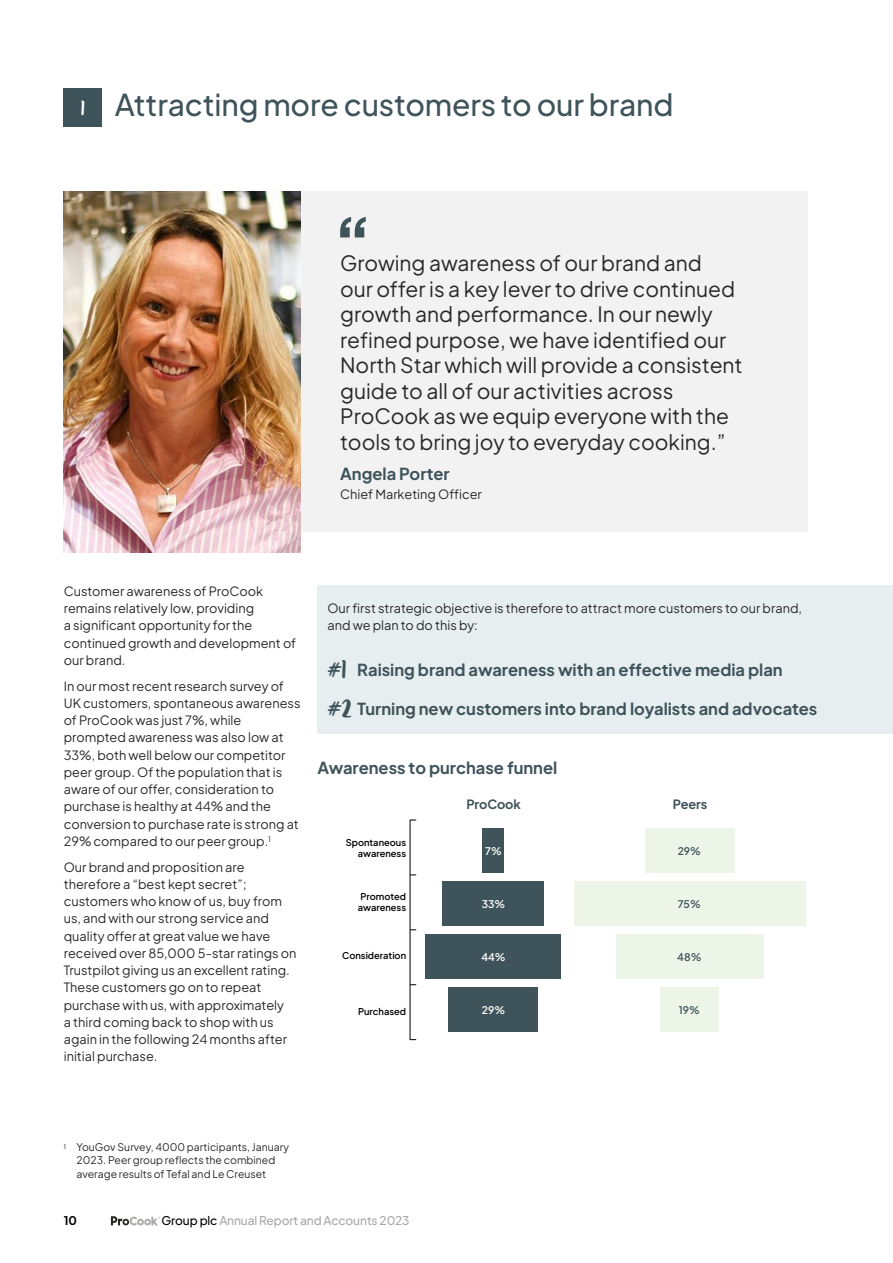
<style>
.page{position:relative;width:893px;height:1263px;background:#fff}
.page>*{position:absolute;margin:0;border:0;box-sizing:border-box;transform-origin:0 0}
.t1{font:45px "Wakeup";color:#3e545a}
.t2{font:36px "Wakeup";color:#fff}
.t3{font:500 30px "Plus Jakarta Sans";letter-spacing:-.005em;color:#3e545a}
.t4{font:21px/25.5px "Plus Jakarta Sans";color:#282829}
.t5{font:700 16.5px "Plus Jakarta Sans";color:#3e545a}
.t6{font:12.75px/17.2px "Plus Jakarta Sans";color:#282829}
.t7{font:700 12.75px "Plus Jakarta Sans";letter-spacing:-.01em;color:#3e545a}
.t8{font:500 12px "Plus Jakarta Sans";letter-spacing:-.01em;color:#a8a8a7}
.t9{font:700 12px "Plus Jakarta Sans";color:#000}
.t10{font:10.5px/13.5px "Plus Jakarta Sans";color:#282829}
.t11{font:600 10.5px "Plus Jakarta Sans";color:#3e545a}
.t12{font:600 10.5px "Plus Jakarta Sans";color:#fff}
.t13{font:600 9.3px/11.2px "Plus Jakarta Sans";color:#000}
.s1{font-size:6.15px;color:#000}
.s2{color:#000}
</style>
<div class="page">
<div style="left:64px;top:191px;width:744px;height:340px;background:#f2f2f2"></div>
<img style="left:64px;top:191px;width:236px;height:362px">
<div style="left:317px;top:585px;width:576px;height:148px;background:#e7eef0"></div>
<svg style="left:340px;top:217px;width:26px;height:20px"></svg>
<div style="left:64px;top:89px;width:38px;height:38px;background:#3e545a"></div>
<hr style="left:410px;top:820px;width:1px;height:220px;background:#000">
<div style="left:483px;top:828px;width:21px;height:44px;background:#3f545a"></div>
<div style="left:442px;top:881px;width:102px;height:44px;background:#3f545a"></div>
<div style="left:425px;top:934px;width:136px;height:44px;background:#3f545a"></div>
<div style="left:449px;top:987px;width:89px;height:44px;background:#3f545a"></div>
<div style="left:645px;top:828px;width:89px;height:44px;background:#edf4e8"></div>
<div style="left:574px;top:881px;width:231px;height:44px;background:#edf4e8"></div>
<div style="left:616px;top:934px;width:148px;height:44px;background:#edf4e8"></div>
<div style="left:660px;top:987px;width:59px;height:44px;background:#edf4e8"></div>
<svg style="left:111px;top:1216px;width:49px;height:9px"></svg>
<h2 class="t2" style="left:81px;top:86px;width:5px">1</h2>
<h3 class="t3" style="left:115px;top:80px;width:560px">Attracting more customers to our brand</h3>
<p class="t4" style="left:340px;top:249px;width:404px">Growing awareness of our brand and<br>our offer is a key lever to drive continued growth and performance. In our newly refined purpose, we have identified our North Star which will provide a consistent guide to all of our activities across ProCook as we equip everyone with the tools to bring joy to everyday cooking.”</p>
<p class="t5" style="left:340px;top:459px;width:111px">Angela Porter</p>
<p class="t6" style="left:340px;top:484px;width:143px">Chief Marketing Officer</p>
<p class="t6" style="left:64px;top:581px;width:234px">Customer awareness of ProCook remains relatively low, providing<br>a significant opportunity for the continued growth and development of our brand.</p>
<p class="t6" style="left:64px;top:676px;width:238px">In our most recent research survey of UK customers, spontaneous awareness of ProCook was just 7%, while prompted awareness was also low at 33%, both well below our competitor peer group. Of the population that is aware of our offer, consideration to purchase is healthy at 44% and the conversion to purchase rate is strong at 29% compared to our peer group.<sup>1</sup></p>
<p class="t6" style="left:64px;top:857px;width:234px">Our brand and proposition are therefore a “best kept secret”; customers who know of us, buy from us, and with our strong service and quality offer at great value we have received over 85,000 5-star ratings on Trustpilot giving us an excellent rating.<br>These customers go on to repeat purchase with us, with approximately<br>a third coming back to shop with us again in the following 24 months after initial purchase.</p>
<p class="t6" style="left:327px;top:598px;width:476px">Our first strategic objective is therefore to attract more customers to our brand, and we plan to do this by:</p>
<h1 class="t1" style="left:327px;top:642px;width:20px">#1</h1>
<p class="t5" style="left:357px;top:655px;width:427px">Raising brand awareness with an effective media plan</p>
<h1 class="t1" style="left:327px;top:681px;width:26px">#2</h1>
<p class="t5" style="left:357px;top:694px;width:462px">Turning new customers into brand loyalists and advocates</p>
<p class="t5" style="left:317px;top:753px;width:241px">Awareness to purchase funnel</p>
<p class="t13" style="left:346px;top:836px;width:62px;text-align:right">Spontaneous awareness</p>
<p class="t13" style="left:358px;top:889px;width:50px">Promoted awareness</p>
<p class="t13" style="left:342px;top:949px;width:65px">Consideration</p>
<p class="t13" style="left:358px;top:1005px;width:50px">Purchased</p>
<p class="t7" style="left:466px;top:793px;width:56px">ProCook</p>
<p class="t7" style="left:673px;top:793px;width:36px">Peers</p>
<p class="t12" style="left:485px;top:842px;width:18px">7%</p>
<p class="t11" style="left:678px;top:842px;width:25px">29%</p>
<p class="t12" style="left:482px;top:895px;width:25px">33%</p>
<p class="t11" style="left:678px;top:895px;width:24px">75%</p>
<p class="t12" style="left:481px;top:948px;width:26px">44%</p>
<p class="t12" style="left:482px;top:1001px;width:25px">29%</p>
<p class="t11" style="left:677px;top:948px;width:26px">48%</p>
<p class="t11" style="left:679px;top:1001px;width:23px">19%</p>
<p class="t10" style="left:77px;top:1139px;width:214px;text-indent:-13px"><span class="s1">1</span> YouGov Survey, 4000 participants, January<br>2023. Peer group reflects the combined average results of Tefal and Le Creuset</p>
<p class="t9" style="left:64px;top:1210px;width:15px">10</p>
<p class="t8" style="left:161px;top:1210px;width:250px"><span class="s2">Group plc</span> Annual Report and Accounts 2023</p>
</div>
